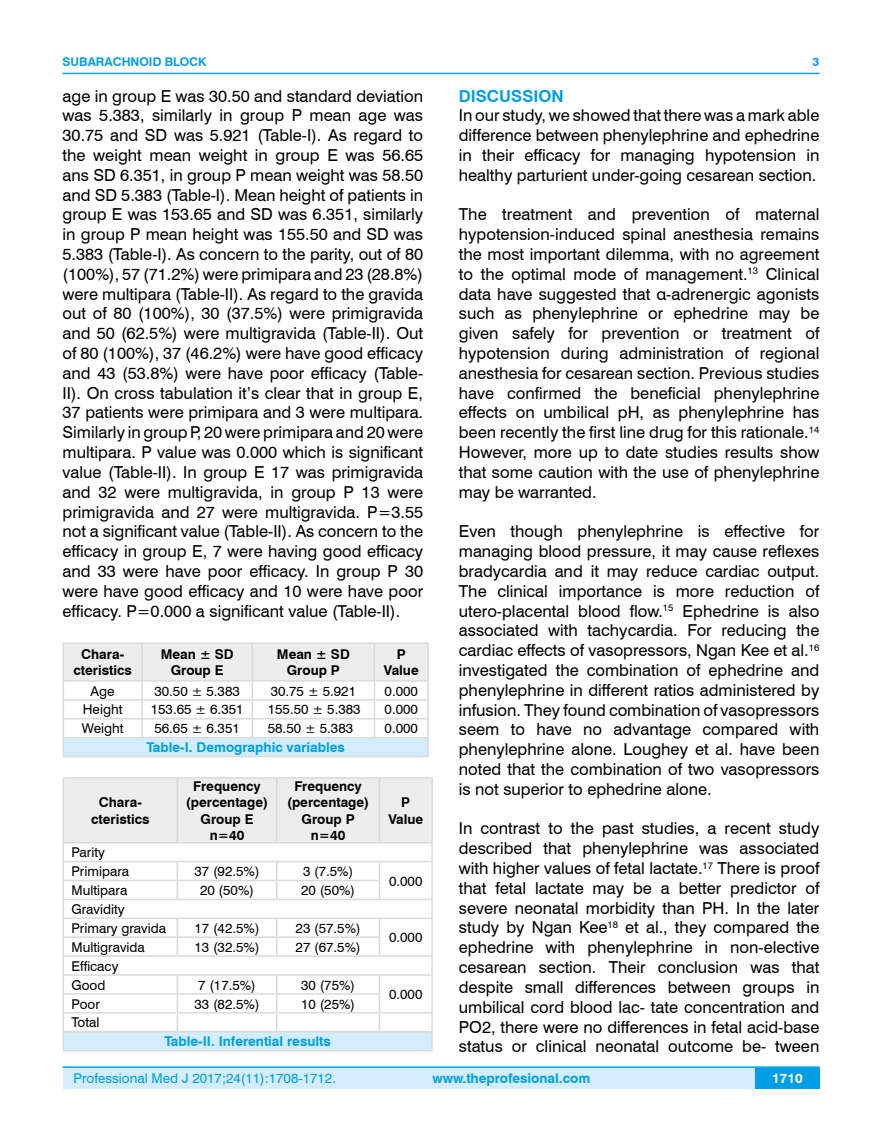
<style>
.page{position:relative;width:882px;height:1145px;background:#fff}
.page>*{position:absolute;margin:0;border:0;box-sizing:border-box;transform-origin:0 0}
.t1{font:16.5px/19.8px "Swiss 721 BT";color:#000;text-align:justify}
.t2{font:700 16.5px "Swiss 721 BT";color:#009fe3}
.t3{font:13.5px/18.9px "Swiss 721 BT";color:#000}
.t4{font:700 13.5px/16.2px "Swiss 721 BT";color:#000;text-align:center}
.t5{font:700 13.5px "Swiss 721 BT";color:#009fe3}
.t6{font:13.5px "Swiss 721 BT";color:#009fe3}
.t7{font:700 13.5px "Swiss 721 BT";color:#fff}
.t8{font:700 12px "Swiss 721 BT";color:#009fe3}
</style>
<div class="page">
<div style="left:63px;top:1067px;width:756px;height:21px;background:#d4edfc"></div>
<hr style="left:63px;top:1066px;width:756px;height:2px;background:#009fe3">
<div style="left:754px;top:1068px;width:65px;height:20px;background:#009fe3"></div>
<hr style="left:63px;top:73px;width:756px;height:1px;background:#009fe3">
<hr style="left:63px;top:642px;width:79px;height:2px;background:#dadada">
<hr style="left:142px;top:642px;width:110px;height:2px;background:#dadada">
<hr style="left:252px;top:642px;width:122px;height:2px;background:#dadada">
<hr style="left:374px;top:642px;width:54px;height:2px;background:#dadada">
<svg style="left:63px;top:644px;width:365px;height:112px"></svg>
<hr style="left:63px;top:756px;width:79px;height:1px;background:#dadada">
<hr style="left:142px;top:756px;width:110px;height:1px;background:#dadada">
<hr style="left:252px;top:756px;width:122px;height:1px;background:#dadada">
<hr style="left:374px;top:756px;width:54px;height:1px;background:#dadada">
<hr style="left:63px;top:777px;width:114px;height:1px;background:#dadada">
<hr style="left:177px;top:777px;width:99px;height:1px;background:#dadada">
<hr style="left:276px;top:777px;width:103px;height:1px;background:#dadada">
<hr style="left:379px;top:777px;width:53px;height:1px;background:#dadada">
<svg style="left:63px;top:778px;width:369px;height:272px"></svg>
<hr style="left:63px;top:1050px;width:114px;height:1px;background:#dadada">
<hr style="left:177px;top:1050px;width:99px;height:1px;background:#dadada">
<hr style="left:276px;top:1050px;width:103px;height:1px;background:#dadada">
<hr style="left:379px;top:1050px;width:53px;height:1px;background:#dadada">
<p class="t8" style="left:63px;top:53px;width:145px">SUBARACHNOID BLOCK</p>
<p class="t1" style="left:63px;top:85px;width:362px">age in group E was 30.50 and standard deviation was 5.383, similarly in group P mean age was 30.75 and SD was 5.921 (Table-I). As regard to the weight mean weight in group E was 56.65 ans SD 6.351, in group P mean weight was 58.50 and SD 5.383 (Table-I). Mean height of patients in group E was 153.65 and SD was 6.351, similarly in group P mean height was 155.50 and SD was 5.383 (Table-I). As concern to the parity, out of 80 (100%), 57 (71.2%) were primipara and 23 (28.8%) were multipara (Table-II). As regard to the gravida out of 80 (100%), 30 (37.5%) were primigravida and 50 (62.5%) were multigravida (Table-II). Out of 80 (100%), 37 (46.2%) were have good efficacy and 43 (53.8%) were have poor efficacy (Table-II). On cross tabulation it’s clear that in group E, 37 patients were primipara and 3 were multipara.<br>Similarly in group P, 20 were primipara and 20 were multipara. P value was 0.000 which is significant value (Table-II). In group E 17 was primigravida and 32 were multigravida, in group P 13 were primigravida and 27 were multigravida. P=3.55 not a significant value (Table-II). As concern to the efficacy in group E, 7 were having good efficacy and 33 were have poor efficacy. In group P 30 were have good efficacy and 10 were have poor efficacy. P=0.000 a significant value (Table-II).</p>
<p class="t4" style="left:73px;top:645px;width:60px">Chara&shy;cteristics</p>
<p class="t4" style="left:161px;top:645px;width:74px">Mean ± SD<br>Group E</p>
<p class="t4" style="left:277px;top:645px;width:74px">Mean ± SD<br>Group P</p>
<p class="t4" style="left:383px;top:645px;width:36px">P<br>Value</p>
<p class="t3" style="left:91px;top:680px;width:26px">Age</p>
<p class="t3" style="left:154px;top:680px;width:87px">30.50 ± 5.383</p>
<p class="t3" style="left:270px;top:680px;width:87px">30.75 ± 5.921</p>
<p class="t3" style="left:384px;top:680px;width:35px">0.000</p>
<p class="t3" style="left:83px;top:699px;width:41px">Height</p>
<p class="t3" style="left:151px;top:699px;width:94px">153.65 ± 6.351</p>
<p class="t3" style="left:268px;top:699px;width:94px">155.50 ± 5.383</p>
<p class="t3" style="left:384px;top:699px;width:35px">0.000</p>
<p class="t3" style="left:82px;top:718px;width:43px">Weight</p>
<p class="t3" style="left:154px;top:718px;width:87px">56.65 ± 6.351</p>
<p class="t3" style="left:268px;top:718px;width:87px">58.50 ± 5.383</p>
<p class="t3" style="left:384px;top:718px;width:35px">0.000</p>
<p class="t5" style="left:146px;top:738px;width:200px">Table-I. Demographic variables</p>
<p class="t4" style="left:91px;top:794px;width:60px">Chara&shy;cteristics</p>
<p class="t3" style="left:71px;top:842px;width:59px">Parity<br>Primipara</p>
<p class="t4" style="left:186px;top:777px;width:84px">Frequency (percentage)<br>Group E n=40</p>
<p class="t4" style="left:287px;top:777px;width:84px">Frequency (percentage)<br>Group P n=40</p>
<p class="t3" style="left:194px;top:861px;width:66px">37 (92.5%)</p>
<p class="t3" style="left:303px;top:861px;width:52px">3 (7.5%)</p>
<p class="t3" style="left:71px;top:880px;width:57px">Multipara</p>
<p class="t3" style="left:200px;top:880px;width:55px">20 (50%)</p>
<p class="t3" style="left:301px;top:880px;width:55px">20 (50%)</p>
<p class="t3" style="left:71px;top:899px;width:96px">Gravidity<br>Primary gravida</p>
<p class="t3" style="left:194px;top:918px;width:66px">17 (42.5%)</p>
<p class="t3" style="left:295px;top:918px;width:66px">23 (57.5%)</p>
<p class="t3" style="left:71px;top:937px;width:75px">Multigravida</p>
<p class="t3" style="left:194px;top:937px;width:66px">13 (32.5%)</p>
<p class="t3" style="left:295px;top:937px;width:66px">27 (67.5%)</p>
<p class="t3" style="left:71px;top:956px;width:49px">Efficacy<br>Good</p>
<p class="t3" style="left:198px;top:974px;width:59px">7 (17.5%)</p>
<p class="t3" style="left:301px;top:974px;width:55px">30 (75%)</p>
<p class="t3" style="left:71px;top:993px;width:30px">Poor</p>
<p class="t3" style="left:194px;top:993px;width:66px">33 (82.5%)</p>
<p class="t3" style="left:301px;top:993px;width:55px">10 (25%)</p>
<p class="t3" style="left:71px;top:1012px;width:30px">Total</p>
<p class="t5" style="left:164px;top:1032px;width:168px">Table-II. Inferential results</p>
<p class="t4" style="left:388px;top:794px;width:36px">P<br>Value</p>
<p class="t3" style="left:389px;top:871px;width:35px">0.000</p>
<p class="t3" style="left:389px;top:927px;width:35px">0.000</p>
<p class="t3" style="left:389px;top:984px;width:35px">0.000</p>
<p class="t8" style="left:812px;top:53px;width:8px">3</p>
<p class="t2" style="left:458px;top:84px;width:106px">DISCUSSION</p>
<p class="t1" style="left:458px;top:105px;width:362px">In our study, we showed that there was a mark able difference between phenylephrine and ephedrine in their efficacy for managing hypotension in healthy parturient under-going cesarean section.</p>
<p class="t1" style="left:458px;top:204px;width:362px">The treatment and prevention of maternal hypotension-induced spinal anesthesia remains the most important dilemma, with no agreement to the optimal mode of management.<sup>13</sup> Clinical data have suggested that α-adrenergic agonists such as phenylephrine or ephedrine may be given safely for prevention or treatment of hypotension during administration of regional anesthesia for cesarean section. Previous studies have confirmed the beneficial phenylephrine effects on umbilical pH, as phenylephrine has been recently the first line drug for this rationale.<sup>14<br></sup>However, more up to date studies results show that some caution with the use of phenylephrine may be warranted.</p>
<p class="t1" style="left:458px;top:521px;width:362px">Even though phenylephrine is effective for managing blood pressure, it may cause reflexes bradycardia and it may reduce cardiac output.<br>The clinical importance is more reduction of utero-placental blood flow.<sup>15</sup> Ephedrine is also associated with tachycardia. For reducing the cardiac effects of vasopressors, Ngan Kee et al.<sup>16 </sup>investigated the combination of ephedrine and phenylephrine in different ratios administered by infusion. They found combination of vasopressors seem to have no advantage compared with phenylephrine alone. Loughey et al. have been noted that the combination of two vasopressors is not superior to ephedrine alone.</p>
<p class="t1" style="left:458px;top:818px;width:362px">In contrast to the past studies, a recent study described that phenylephrine was associated with higher values of fetal lactate.<sup>17</sup> There is proof that fetal lactate may be a better predictor of severe neonatal morbidity than PH. In the later study by Ngan Kee<sup>18</sup> et al., they compared the ephedrine with phenylephrine in non-elective cesarean section. Their conclusion was that despite small differences between groups in umbilical cord blood lac- tate concentration and PO2, there were no differences in fetal acid-base status or clinical neonatal outcome be- tween</p>
<p class="t6" style="left:74px;top:1069px;width:264px">Professional Med J 2017;24(11):1708-1712.</p>
<p class="t5" style="left:432px;top:1069px;width:159px">www.theprofesional.com</p>
<p class="t7" style="left:771px;top:1069px;width:32px">1710</p>
</div>
